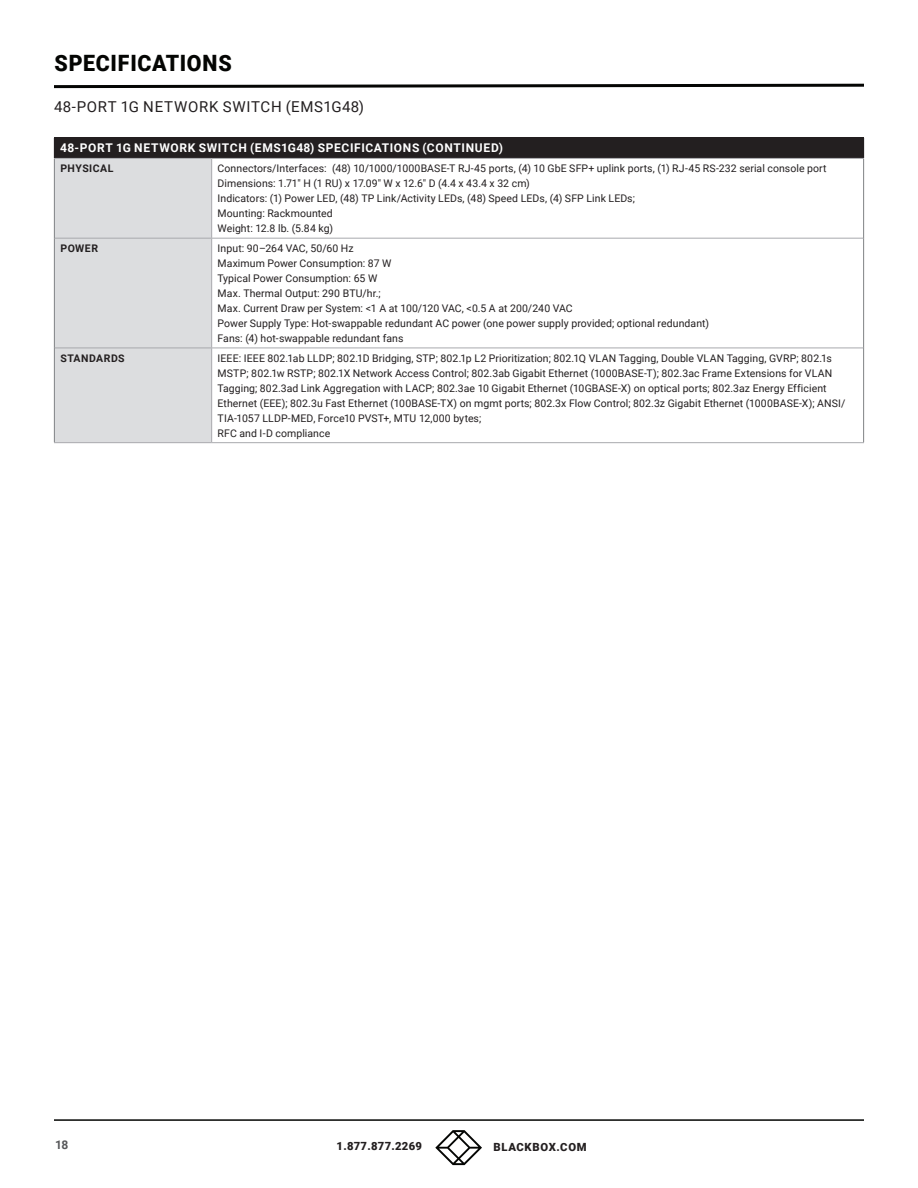
<style>
.page{position:relative;width:918px;height:1188px;background:#fff}
.page>*{position:absolute;margin:0;border:0;box-sizing:border-box;transform-origin:0 0}
.t1{font:900 22.5px "Roboto";letter-spacing:.035em;color:#040503;scale:.95 1}
.t2{font:15px "Roboto";letter-spacing:.045em;color:#231f20}
.t3{font:700 12px "Roboto";letter-spacing:.055em;color:#fff}
.t4{font:700 12px "Roboto";color:#57585a}
.t5{font:900 11.25px "Roboto";letter-spacing:.025em;color:#231f20}
.t6{font:900 11.25px "Roboto";letter-spacing:.05em;color:#231f20}
.t7{font:10.5px/15px "Roboto";letter-spacing:.005em;color:#231f20}
.t8{font:700 10.5px "Roboto";letter-spacing:.045em;color:#231f20}
</style>
<div class="page">
<hr style="left:54px;top:1119px;width:810px;height:2px;background:#040503">
<svg style="left:435px;top:1130px;width:47px;height:35px"></svg>
<svg style="left:54px;top:83px;width:810px;height:6px"></svg>
<div style="left:54px;top:138px;width:810px;height:20px;background:#231f20"></div>
<div style="left:55px;top:159px;width:156px;height:283px;background:#dcdddf"></div>
<hr style="left:54px;top:159px;width:1px;height:79px;background:#808285">
<hr style="left:863px;top:159px;width:1px;height:79px;background:#808285">
<hr style="left:54px;top:238px;width:1px;height:110px;background:#808285">
<hr style="left:863px;top:238px;width:1px;height:110px;background:#808285">
<hr style="left:54px;top:348px;width:1px;height:94px;background:#808285">
<hr style="left:863px;top:348px;width:1px;height:94px;background:#808285">
<hr style="left:54px;top:158px;width:158px;height:1px;background:#a8a9ad">
<hr style="left:55px;top:238px;width:157px;height:1px;background:#a8a9ad">
<hr style="left:54px;top:442px;width:158px;height:1px;background:#a8a9ad">
<hr style="left:212px;top:158px;width:652px;height:1px;background:#a8a9ad">
<hr style="left:212px;top:238px;width:651px;height:1px;background:#a8a9ad">
<hr style="left:212px;top:442px;width:652px;height:1px;background:#a8a9ad">
<hr style="left:55px;top:348px;width:157px;height:1px;background:#a8a9ad">
<hr style="left:212px;top:348px;width:651px;height:1px;background:#a8a9ad">
<hr style="left:54px;top:137px;width:158px;height:1px;background:#231f20">
<hr style="left:212px;top:137px;width:652px;height:1px;background:#231f20">
<hr style="left:211px;top:159px;width:1px;height:79px;background:#a8a9ad">
<hr style="left:211px;top:239px;width:1px;height:109px;background:#a8a9ad">
<hr style="left:211px;top:348px;width:1px;height:94px;background:#a8a9ad">
<h1 class="t1" style="left:54px;top:47px;width:188px">SPECIFICATIONS</h1>
<h2 class="t2" style="left:54px;top:96px;width:312px">48-PORT 1G NETWORK SWITCH (EMS1G48)</h2>
<p class="t3" style="left:60px;top:140px;width:444px">48-PORT 1G NETWORK SWITCH (EMS1G48) SPECIFICATIONS (CONTINUED)</p>
<p class="t8" style="left:60px;top:161px;width:54px">PHYSICAL</p>
<p class="t7" style="left:218px;top:161px;width:610px">Connectors/Interfaces: (48) 10/1000/1000BASE-T RJ-45 ports, (4) 10 GbE SFP+ uplink ports, (1) RJ-45 RS-232 serial console port Dimensions: 1.71" H (1 RU) x 17.09" W x 12.6" D (4.4 x 43.4 x 32 cm)<br>Indicators: (1) Power LED, (48) TP Link/Activity LEDs, (48) Speed LEDs, (4) SFP Link LEDs;<br>Mounting: Rackmounted<br>Weight: 12.8 lb. (5.84 kg)</p>
<p class="t8" style="left:60px;top:241px;width:39px">POWER</p>
<p class="t7" style="left:218px;top:240px;width:493px">Input: 90–264 VAC, 50/60 Hz<br>Maximum Power Consumption: 87 W<br>Typical Power Consumption: 65 W<br>Max. Thermal Output: 290 BTU/hr.;<br>Max. Current Draw per System: &lt;1 A at 100/120 VAC, &lt;0.5 A at 200/240 VAC<br>Power Supply Type: Hot-swappable redundant AC power (one power supply provided; optional redundant)<br>Fans: (4) hot-swappable redundant fans</p>
<p class="t8" style="left:60px;top:351px;width:66px">STANDARDS</p>
<p class="t7" style="left:218px;top:350px;width:629px">IEEE: IEEE 802.1ab LLDP; 802.1D Bridging, STP; 802.1p L2 Prioritization; 802.1Q VLAN Tagging, Double VLAN Tagging, GVRP; 802.1s MSTP; 802.1w RSTP; 802.1X Network Access Control; 802.3ab Gigabit Ethernet (1000BASE-T); 802.3ac Frame Extensions for VLAN Tagging; 802.3ad Link Aggregation with LACP; 802.3ae 10 Gigabit Ethernet (10GBASE-X) on optical ports; 802.3az Energy Efficient Ethernet (EEE); 802.3u Fast Ethernet (100BASE-TX) on mgmt ports; 802.3x Flow Control; 802.3z Gigabit Ethernet (1000BASE-X); ANSI/ TIA-1057 LLDP-MED, Force10 PVST+, MTU 12,000 bytes;<br>RFC and I-D compliance</p>
<p class="t4" style="left:55px;top:1136px;width:15px">18</p>
<p class="t5" style="left:337px;top:1138px;width:87px">1.877.877.2269</p>
<p class="t6" style="left:494px;top:1139px;width:95px">BLACKBOX.COM</p>
</div>
